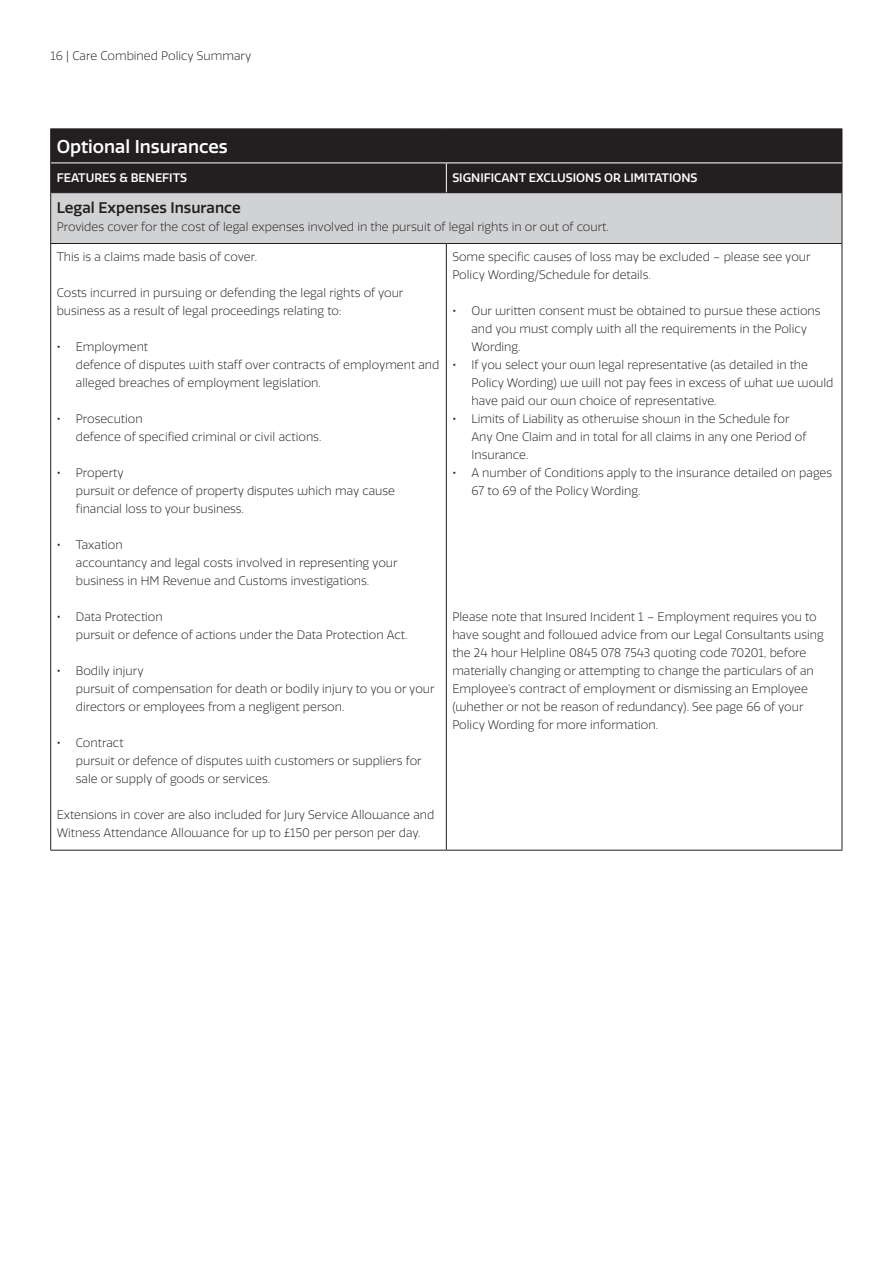
<style>
.page{position:relative;width:890px;height:1262px;background:#fff}
.page>*{position:absolute;margin:0;border:0;box-sizing:border-box;transform-origin:0 0}
.t1{font:500 18px "RSA Sans";color:#fff}
.t2{font:500 15px "RSA Sans";color:#231f20}
.t3{font:300 12px/18px "RSA Sans";color:#231f20}
.t4{font:500 12px "RSA Sans";color:#fff}
.s1{font-weight:500}
</style>
<div class="page">
<div style="left:51px;top:129px;width:790px;height:63px;background:#231f20"></div>
<div style="left:446px;top:163px;width:396px;height:30px;background:#231f20"></div>
<div style="left:51px;top:193px;width:791px;height:50px;background:#d1d2d4"></div>
<hr style="left:50px;top:128px;width:396px;height:1px;background:#231f20">
<hr style="left:50px;top:129px;width:1px;height:34px;background:#231f20">
<hr style="left:446px;top:128px;width:396px;height:1px;background:#231f20">
<hr style="left:841px;top:129px;width:1px;height:34px;background:#231f20">
<svg style="left:50px;top:163px;width:1px;height:29px"></svg>
<hr style="left:50px;top:192px;width:396px;height:1px;background:#231f20">
<hr style="left:841px;top:193px;width:1px;height:50px;background:#231f20">
<hr style="left:51px;top:162px;width:395px;height:1px;background:#fff">
<hr style="left:446px;top:162px;width:395px;height:1px;background:#fff">
<svg style="left:446px;top:163px;width:1px;height:29px"></svg>
<hr style="left:50px;top:193px;width:1px;height:50px;background:#231f20">
<hr style="left:50px;top:243px;width:396px;height:1px;background:#231f20">
<hr style="left:50px;top:244px;width:1px;height:606px;background:#231f20">
<hr style="left:50px;top:850px;width:396px;height:1px;background:#231f20">
<hr style="left:446px;top:850px;width:396px;height:1px;background:#231f20">
<hr style="left:446px;top:243px;width:396px;height:1px;background:#231f20">
<hr style="left:446px;top:244px;width:1px;height:606px;background:#231f20">
<hr style="left:841px;top:244px;width:1px;height:606px;background:#231f20">
<p class="t3" style="left:50px;top:47px;width:202px">16 | Care Combined Policy Summary</p>
<h1 class="t1" style="left:57px;top:135px;width:172px">Optional Insurances</h1>
<p class="t4" style="left:57px;top:171px;width:132px">FEATURES &amp; BENEFITS</p>
<p class="t4" style="left:452px;top:171px;width:247px">SIGNIFICANT EXCLUSIONS OR LIMITATIONS</p>
<p class="t2" style="left:57px;top:198px;width:185px">Legal Expenses Insurance</p>
<p class="t3" style="left:57px;top:218px;width:553px">Provides cover for the cost of legal expenses involved in the pursuit of legal rights in or out of court.</p>
<p class="t3" style="left:57px;top:248px;width:202px">This is a claims made basis of cover.</p>
<p class="t3" style="left:57px;top:284px;width:348px">Costs incurred in pursuing or defending the legal rights of your business as a result of legal proceedings relating to:</p>
<p class="t3" style="left:76px;top:338px;width:365px;text-indent:-19px"><span class="s1">•</span> Employment<br>defence of disputes with staff over contracts of employment and alleged breaches of employment legislation.</p>
<p class="t3" style="left:76px;top:410px;width:247px;text-indent:-19px"><span class="s1">•</span> Prosecution<br>defence of specified criminal or civil actions.</p>
<p class="t3" style="left:76px;top:464px;width:321px;text-indent:-19px"><span class="s1">•</span> Property<br>pursuit or defence of property disputes which may cause financial loss to your business.</p>
<p class="t3" style="left:76px;top:536px;width:323px;text-indent:-19px"><span class="s1">•</span> Taxation<br>accountancy and legal costs involved in representing your business in HM Revenue and Customs investigations.</p>
<p class="t3" style="left:76px;top:608px;width:333px;text-indent:-19px"><span class="s1">•</span> Data Protection<br>pursuit or defence of actions under the Data Protection Act.</p>
<p class="t3" style="left:76px;top:662px;width:360px;text-indent:-19px"><span class="s1">•</span> Bodily injury<br>pursuit of compensation for death or bodily injury to you or your directors or employees from a negligent person.</p>
<p class="t3" style="left:76px;top:734px;width:347px;text-indent:-19px"><span class="s1">•</span> Contract<br>pursuit or defence of disputes with customers or suppliers for sale or supply of goods or services.</p>
<p class="t3" style="left:57px;top:806px;width:379px">Extensions in cover are also included for Jury Service Allowance and<br>Witness Attendance Allowance for up to £150 per person per day.</p>
<p class="t3" style="left:452px;top:248px;width:360px">Some specific causes of loss may be excluded – please see your<br>Policy Wording/Schedule for details.</p>
<p class="t3" style="left:471px;top:302px;width:350px;text-indent:-19px"><span class="s1">•</span> Our written consent must be obtained to pursue these actions and you must comply with all the requirements in the Policy<br>Wording.</p>
<p class="t3" style="left:471px;top:356px;width:363px;text-indent:-19px"><span class="s1">•</span> If you select your own legal representative (as detailed in the<br>Policy Wording) we will not pay fees in excess of what we would have paid our own choice of representative.</p>
<p class="t3" style="left:471px;top:410px;width:336px;text-indent:-19px"><span class="s1">•</span> Limits of Liability as otherwise shown in the Schedule for<br>Any One Claim and in total for all claims in any one Period of<br>Insurance.</p>
<p class="t3" style="left:471px;top:464px;width:362px;text-indent:-19px"><span class="s1">•</span> A number of Conditions apply to the insurance detailed on pages<br>67 to 69 of the Policy Wording.</p>
<p class="t3" style="left:452px;top:608px;width:373px">Please note that Insured Incident 1 – Employment requires you to have sought and followed advice from our Legal Consultants using the 24 hour Helpline 0845 078 7543 quoting code 70201, before materially changing or attempting to change the particulars of an Employee’s contract of employment or dismissing an Employee (whether or not be reason of redundancy). See page 66 of your Policy Wording for more information.</p>
</div>
